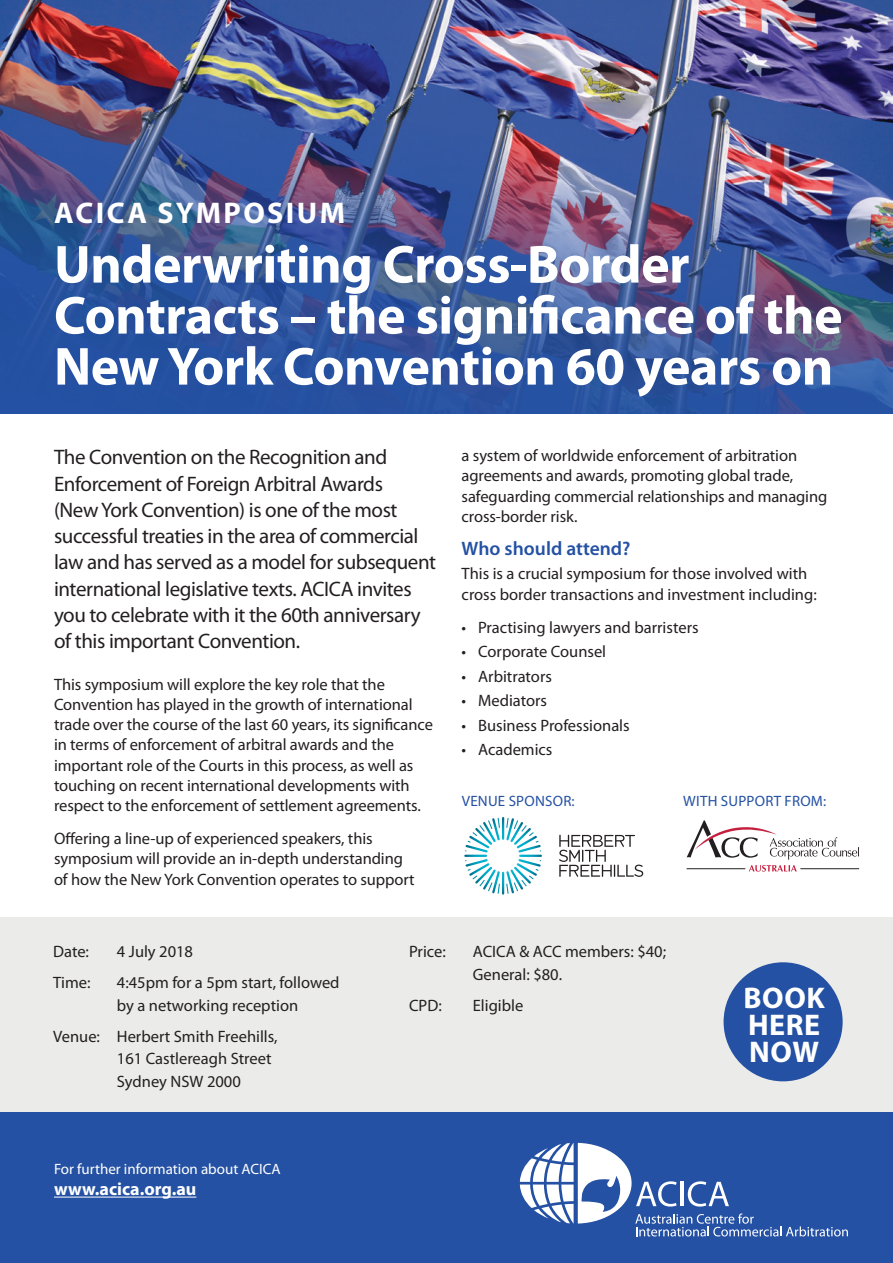
<style>
.page{position:relative;width:893px;height:1263px;background:#fff}
.page>*{position:absolute;margin:0;border:0;box-sizing:border-box;transform-origin:0 0}
.t1{font:700 54px/51px "Myriad Pro";letter-spacing:-.01em;color:#fff}
.t2{font:700 30px "Myriad Pro";letter-spacing:.07em;color:#fff}
.t3{font:700 30px/27px "Myriad Pro";letter-spacing:.02em;color:#fff}
.t4{font:21px/26.2px "Myriad Pro";letter-spacing:-.02em;color:#231f20}
.t5{font:600 19.5px "Myriad Pro";color:#2451a3}
.t6{font:700 18px "Myriad Pro";color:#fff}
.t7{font:16.5px/20.2px "Myriad Pro";letter-spacing:-.005em;color:#231f20}
.t8{font:15px "Myriad Pro";color:#fff}
.t9{font:15px "Myriad Pro";letter-spacing:.015em;color:#2451a3}
</style>
<div class="page">
<div style="left:0;top:917px;width:893px;height:195px;background:#ebebea"></div>
<div style="left:0;top:1112px;width:893px;height:151px;background:#2451a3"></div>
<hr style="left:54px;top:1196px;width:142px;height:1px;background:#fff">
<svg style="left:520px;top:1143px;width:328px;height:93px"></svg>
<div style="left:724px;top:962px;width:119px;height:119px;background:#2451a3;border-radius:50%"></div>
<img style="left:0;top:0;width:893px;height:414px">
<svg style="left:559px;top:835px;width:84px;height:42px"></svg>
<svg style="left:464px;top:817px;width:78px;height:77px"></svg>
<svg style="left:687px;top:820px;width:172px;height:51px"></svg>
<hr style="left:800px;top:868px;width:59px;height:1px;background:#231f20">
<hr style="left:687px;top:868px;width:58px;height:1px;background:#231f20">
<p class="t2" style="left:54px;top:196px;width:292px">ACICA SYMPOSIUM</p>
<p class="t1" style="left:54px;top:240px;width:790px">Underwriting Cross-Border<br>Contracts – the significance of the<br>New York Convention 60 years on</p>
<p class="t4" style="left:54px;top:445px;width:384px">The Convention on the Recognition and Enforcement of Foreign Arbitral Awards<br>(New York Convention) is one of the most successful treaties in the area of commercial law and has served as a model for subsequent international legislative texts. ACICA invites you to celebrate with it the 60th anniversary of this important Convention.</p>
<p class="t7" style="left:54px;top:674px;width:381px">This symposium will explore the key role that the Convention has played in the growth of international trade over the course of the last 60 years, its significance in terms of enforcement of arbitral awards and the important role of the Courts in this process, as well as touching on recent international developments with respect to the enforcement of settlement agreements.</p>
<p class="t7" style="left:54px;top:829px;width:362px">Offering a line-up of experienced speakers, this symposium will provide an in-depth understanding of how the New York Convention operates to support</p>
<p class="t7" style="left:462px;top:446px;width:367px">a system of worldwide enforcement of arbitration agreements and awards, promoting global trade, safeguarding commercial relationships and managing cross-border risk.</p>
<p class="t5" style="left:462px;top:537px;width:171px">Who should attend?</p>
<p class="t7" style="left:462px;top:564px;width:357px">This is a crucial symposium for those involved with cross border transactions and investment including:</p>
<p class="t7" style="left:462px;top:617px;width:238px">• Practising lawyers and barristers</p>
<p class="t7" style="left:462px;top:642px;width:146px">• Corporate Counsel</p>
<p class="t7" style="left:462px;top:666px;width:92px">• Arbitrators</p>
<p class="t7" style="left:462px;top:691px;width:87px">• Mediators</p>
<p class="t7" style="left:462px;top:715px;width:170px">• Business Professionals</p>
<p class="t7" style="left:462px;top:740px;width:92px">• Academics</p>
<p class="t9" style="left:462px;top:792px;width:114px">VENUE SPONSOR:</p>
<p class="t9" style="left:683px;top:792px;width:144px">WITH SUPPORT FROM:</p>
<p class="t7" style="left:53px;top:942px;width:37px">Date:</p>
<p class="t7" style="left:117px;top:942px;width:78px">4 July 2018</p>
<p class="t7" style="left:53px;top:973px;width:39px">Time:</p>
<p class="t7" style="left:117px;top:972px;width:224px;line-height:22.5px">4:45pm for a 5pm start, followed by a networking reception</p>
<p class="t7" style="left:117px;top:1025px;width:162px;line-height:22.5px;text-indent:-64px">Venue: Herbert Smith Freehills,<br>161 Castlereagh Street<br>Sydney NSW 2000</p>
<p class="t8" style="left:54px;top:1160px;width:228px">For further information about ACICA</p>
<p class="t6" style="left:54px;top:1179px;width:144px">www.acica.org.au</p>
<p class="t7" style="left:409px;top:942px;width:38px">Price:</p>
<p class="t7" style="left:473px;top:942px;width:195px">ACICA &amp; ACC members: $40;</p>
<p class="t7" style="left:473px;top:964px;width:91px">General: $80.</p>
<p class="t7" style="left:409px;top:995px;width:34px">CPD:</p>
<p class="t7" style="left:473px;top:995px;width:52px">Eligible</p>
<p class="t3" style="left:743px;top:984px;width:83px">BOOK<br>HERE<br>NOW</p>
</div>
